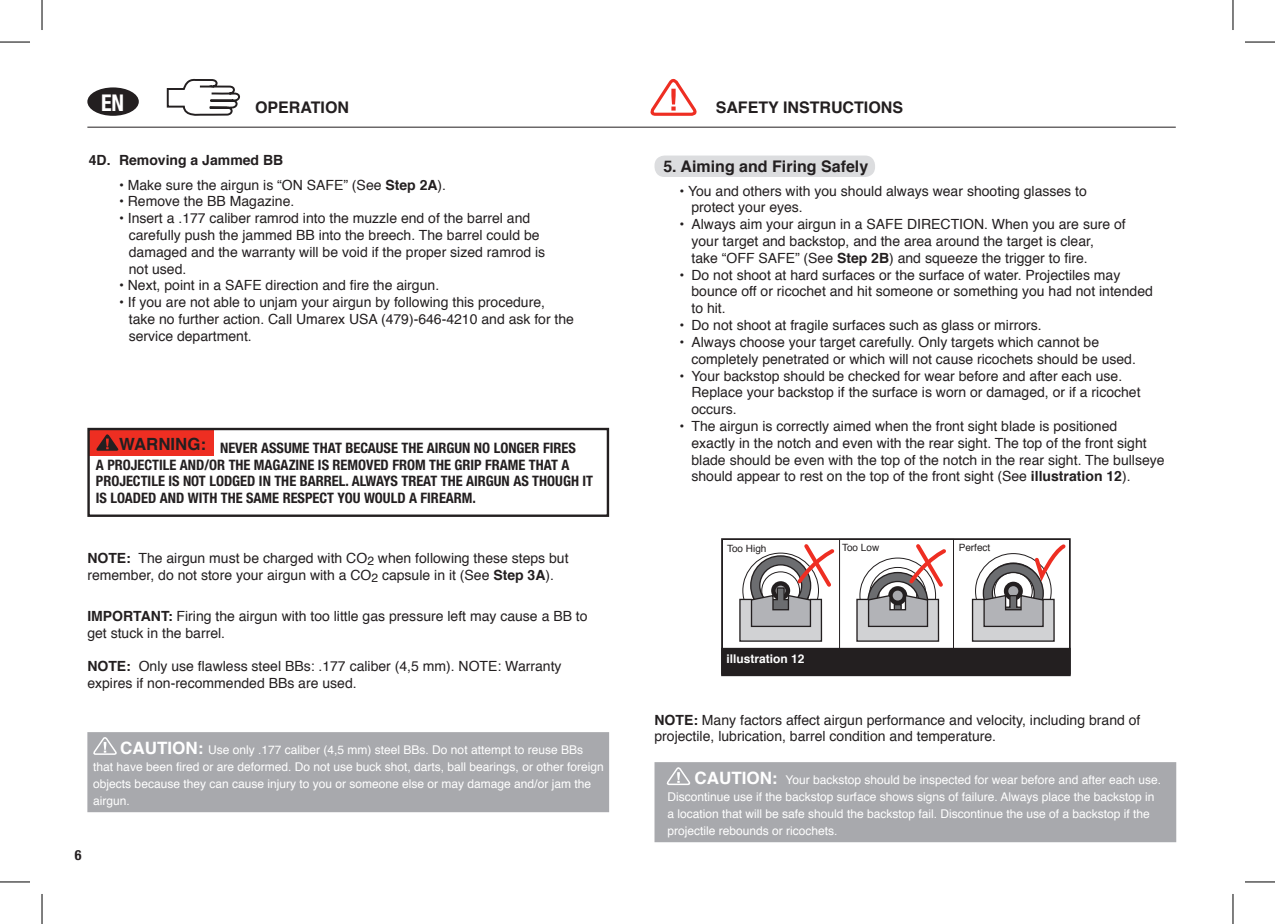
<style>
.page{position:relative;width:1275px;height:924px;background:#fff}
.page>*{position:absolute;margin:0;border:0;box-sizing:border-box;transform-origin:0 0}
.t1{font:700 condensed 23.2px "Helvetica Neue LT Pro";color:#fff;scale:.95 1}
.t2{font:700 16px "Helvetica";color:#231f20}
.Warning_Paragraphs{font:700 condensed 14.4px/16.8px "Helvetica Neue LT Pro";color:#231f20}
.t3{font:14px/16.8px "Helvetica";color:#231f20}
.t4{font:700 14px "Helvetica";color:#231f20}
.t5{font:700 condensed 14px "Helvetica Neue LT Pro";color:#231f20}
.Warning_Paragraphs-2{font:12px/17px "Helvetica";color:#fff}
.t6{font:700 12px "Helvetica";color:#fff}
.t7{font:10px "Helvetica";color:#231f20}
.s1{font-weight:700}
.s2{font-weight:700;font-size:17px}
</style>
<div class="page">
<hr style="left:87px;top:127px;width:1088px;height:1px;background:#231f20">
<div style="left:87px;top:87px;width:52px;height:29px;background:#231f20;border-radius:50%"></div>
<svg style="left:166px;top:78px;width:74px;height:38px"></svg>
<div style="left:89px;top:429px;width:124px;height:27px;background:#ee2e22"></div>
<svg style="left:96px;top:434px;width:23px;height:16px"></svg>
<div style="left:87px;top:427px;width:522px;height:89px;border:2px solid #231f20"></div>
<div style="left:87px;top:731px;width:522px;height:80px;background:#a8a9ad;border:2px solid #a8a9ad"></div>
<svg style="left:93px;top:737px;width:24px;height:18px"></svg>
<div style="left:654px;top:155px;width:221px;height:22px;background:#dcdddf;border-radius:10px"></div>
<div style="left:654px;top:761px;width:522px;height:80px;background:#a8a9ad;border:2px solid #a8a9ad"></div>
<svg style="left:666px;top:767px;width:24px;height:18px"></svg>
<svg style="left:650px;top:78px;width:47px;height:38px"></svg>
<div style="left:721px;top:538px;width:349px;height:137px;border:2px solid #231f20"></div>
<div style="left:723px;top:540px;width:346px;height:109px;background:#fff"></div>
<div style="left:722px;top:648px;width:347px;height:25px;background:#231f20"></div>
<div style="left:721px;top:647px;width:349px;height:27px;border:2px solid #231f20"></div>
<div style="left:839px;top:538px;width:115px;height:111px;border:1px solid #231f20"></div>
<svg style="left:971px;top:544px;width:95px;height:97px"></svg>
<svg style="left:856px;top:544px;width:90px;height:97px"></svg>
<svg style="left:739px;top:544px;width:96px;height:97px"></svg>
<hr style="left:0;top:42px;width:30px;height:1px;background:#000">
<hr style="left:1245px;top:42px;width:30px;height:1px;background:#000">
<hr style="left:0;top:881px;width:30px;height:1px;background:#000">
<hr style="left:1245px;top:881px;width:30px;height:1px;background:#000">
<hr style="left:42px;top:0;width:1px;height:30px;background:#000">
<hr style="left:42px;top:893px;width:1px;height:30px;background:#000">
<hr style="left:1232px;top:0;width:1px;height:30px;background:#000">
<hr style="left:1232px;top:893px;width:1px;height:30px;background:#000">
<h1 class="t1" style="left:101px;top:88px;width:26px">EN</h1>
<p class="t2" style="left:255px;top:94px;width:95px">OPERATION</p>
<p class="t4" style="left:89px;top:149px;width:196px">4D. Removing a Jammed BB</p>
<p class="t3" style="left:119px;top:176px;width:329px">• Make sure the airgun is “ON SAFE” (See <span class="s1">Step 2A</span>).</p>
<p class="t3" style="left:119px;top:193px;width:177px">• Remove the BB Magazine.</p>
<p class="t3" style="left:119px;top:210px;width:413px">• Insert a .177 caliber ramrod into the muzzle end of the barrel and</p>
<p class="t3" style="left:129px;top:227px;width:412px">carefully push the jammed BB into the breech. The barrel could be</p>
<p class="t3" style="left:129px;top:244px;width:418px">damaged and the warranty will be void if the proper sized ramrod is</p>
<p class="t3" style="left:129px;top:260px;width:59px">not used.</p>
<p class="t3" style="left:119px;top:277px;width:322px">• Next, point in a SAFE direction and fire the airgun.</p>
<p class="t3" style="left:119px;top:294px;width:427px">• If you are not able to unjam your airgun by following this procedure,</p>
<p class="t3" style="left:129px;top:311px;width:447px">take no further action. Call Umarex USA (479)-646-4210 and ask for the</p>
<p class="t3" style="left:129px;top:328px;width:124px">service department.</p>
<p class="Warning_Paragraphs" style="left:96px;top:439px;width:499px;text-indent:23px"><sup>WARNING:</sup> NEVER ASSUME THAT BECAUSE THE AIRGUN NO LONGER FIRES<br>A PROJECTILE AND/OR THE MAGAZINE IS REMOVED FROM THE GRIP FRAME THAT A PROJECTILE IS NOT LODGED IN THE BARREL. ALWAYS TREAT THE AIRGUN AS THOUGH IT IS LOADED AND WITH THE SAME RESPECT YOU WOULD A FIREARM.</p>
<p class="t3" style="left:87px;top:550px;width:483px"><span class="s1">NOTE:</span> The airgun must be charged with CO<sub>2</sub> when following these steps but remember, do not store your airgun with a CO<sub>2</sub> capsule in it (See <span class="s1">Step 3A</span>).</p>
<p class="t3" style="left:87px;top:607px;width:502px"><span class="s1">IMPORTANT:</span> Firing the airgun with too little gas pressure left may cause a BB to get stuck in the barrel.</p>
<p class="t3" style="left:87px;top:658px;width:476px"><span class="s1">NOTE:</span> Only use flawless steel BBs: .177 caliber (4,5 mm). NOTE: Warranty expires if non-recommended BBs are used.</p>
<p class="Warning_Paragraphs-2" style="left:93px;top:741px;width:512px;text-indent:27px"><span class="s2">CAUTION:</span> Use only .177 caliber (4,5 mm) steel BBs. Do not attempt to reuse BBs that have been fired or are deformed. Do not use buck shot, darts, ball bearings, or other foreign objects because they can cause injury to you or someone else or may damage and/or jam the airgun.</p>
<p class="t5" style="left:75px;top:846px;width:8px">6</p>
<p class="t2" style="left:715px;top:94px;width:189px">SAFETY INSTRUCTIONS</p>
<p class="t2" style="left:663px;top:153px;width:206px">5. Aiming and Firing Safely</p>
<p class="t3" style="left:679px;top:182px;width:409px">• You and others with you should always wear shooting glasses to</p>
<p class="t3" style="left:691px;top:199px;width:113px">protect your eyes.</p>
<p class="t3" style="left:691px;top:216px;width:436px;text-indent:-12px">• Always aim your airgun in a SAFE DIRECTION. When you are sure of your target and backstop, and the area around the target is clear,</p>
<p class="t3" style="left:691px;top:250px;width:398px">take “OFF SAFE” (See <span class="s1">Step 2B</span>) and squeeze the trigger to fire.</p>
<p class="t3" style="left:679px;top:266px;width:442px">• Do not shoot at hard surfaces or the surface of water. Projectiles may</p>
<p class="t3" style="left:691px;top:283px;width:463px">bounce off or ricochet and hit someone or something you had not intended</p>
<p class="t3" style="left:691px;top:300px;width:36px">to hit.</p>
<p class="t3" style="left:679px;top:317px;width:364px">• Do not shoot at fragile surfaces such as glass or mirrors.</p>
<p class="t3" style="left:679px;top:334px;width:421px">• Always choose your target carefully. Only targets which cannot be</p>
<p class="t3" style="left:691px;top:350px;width:446px">completely penetrated or which will not cause ricochets should be used.</p>
<p class="t3" style="left:679px;top:367px;width:444px">• Your backstop should be checked for wear before and after each use.</p>
<p class="t3" style="left:691px;top:384px;width:450px">Replace your backstop if the surface is worn or damaged, or if a ricochet</p>
<p class="t3" style="left:691px;top:401px;width:47px">occurs.</p>
<p class="t3" style="left:679px;top:418px;width:439px">• The airgun is correctly aimed when the front sight blade is positioned</p>
<p class="t3" style="left:691px;top:434px;width:457px">exactly in the notch and even with the rear sight. The top of the front sight</p>
<p class="t3" style="left:691px;top:451px;width:474px">blade should be even with the top of the notch in the rear sight. The bullseye</p>
<p class="t3" style="left:691px;top:468px;width:440px">should appear to rest on the top of the front sight (See <span class="s1">illustration 12</span>).</p>
<p class="t7" style="left:727px;top:541px;width:41px">Too High</p>
<p class="t7" style="left:842px;top:539px;width:39px">Too Low</p>
<p class="t7" style="left:958px;top:539px;width:33px">Perfect</p>
<p class="t6" style="left:726px;top:648px;width:80px">illustration 12</p>
<p class="t3" style="left:654px;top:711px;width:487px"><span class="s1">NOTE:</span> Many factors affect airgun performance and velocity, including brand of projectile, lubrication, barrel condition and temperature.</p>
<p class="Warning_Paragraphs-2" style="left:667px;top:771px;width:495px;text-indent:27px"><span class="s2">CAUTION:</span> Your backstop should be inspected for wear before and after each use.<br>Discontinue use if the backstop surface shows signs of failure. Always place the backstop in a location that will be safe should the backstop fail. Discontinue the use of a backstop if the projectile rebounds or ricochets.</p>
</div>
